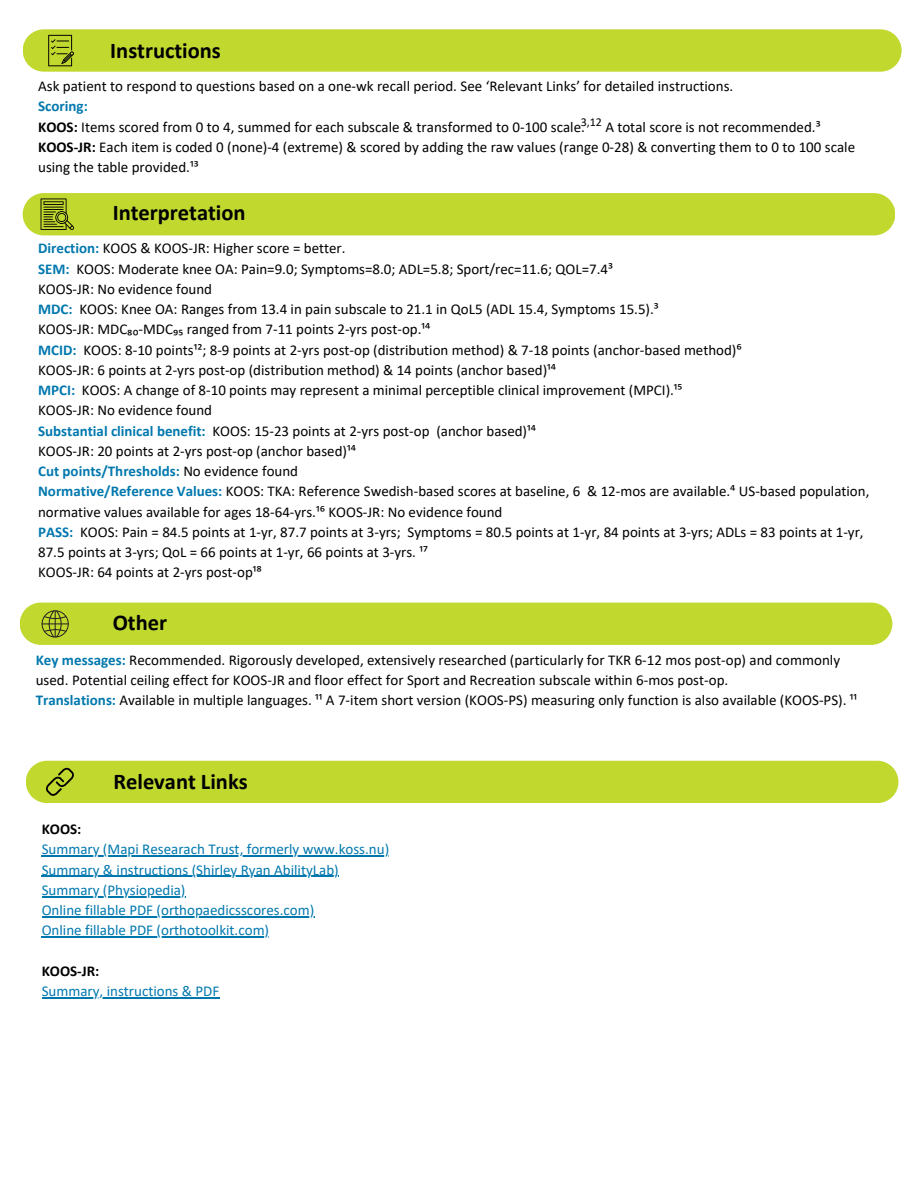
<style>
.page{position:relative;width:918px;height:1188px;background:#fff}
.page>*{position:absolute;margin:0;border:0;box-sizing:border-box;transform-origin:0 0}
.t1{font:700 22.5px "Calibri";color:#000}
.t2{font:15px/20.2px "Calibri";color:#000}
.t3{font:15px/20.2px "Calibri";color:#0078ae}
.t4{font:700 15px "Calibri";color:#000}
.t5{font:12px "Calibri";color:#000}
.s1{font-weight:700;color:#0078ae}
.s2{font-weight:700}
</style>
<div class="page">
<div style="left:20px;top:603px;width:872px;height:42px;background:#c1d82f"></div>
<div style="left:26px;top:761px;width:872px;height:42px;background:#c1d82f"></div>
<div style="left:23px;top:193px;width:872px;height:42px;background:#c1d82f"></div>
<div style="left:23px;top:29px;width:879px;height:43px;background:#c1d82f"></div>
<hr style="left:42px;top:856px;width:347px;height:1px;background:#0078ae">
<hr style="left:42px;top:876px;width:297px;height:1px;background:#0078ae">
<hr style="left:42px;top:896px;width:144px;height:1px;background:#0078ae">
<hr style="left:42px;top:916px;width:272px;height:1px;background:#0078ae">
<hr style="left:42px;top:937px;width:227px;height:1px;background:#0078ae">
<hr style="left:42px;top:997px;width:177px;height:1px;background:#0078ae">
<h2 class="t1" style="left:110px;top:41px;width:112px">Instructions</h2>
<p class="t2" style="left:38px;top:77px;width:697px">Ask patient to respond to questions based on a one-wk recall period. See ‘Relevant Links’ for detailed instructions.<br><span class="s1">Scoring:<br></span><span class="s2">KOOS:</span> Items scored from 0 to 4, summed for each subscale &amp; transformed to 0-100 scale.</p>
<h1 class="t5" style="left:581px;top:117px;width:23px">3,12</h1>
<p class="t2" style="left:38px;top:118px;width:819px;text-indent:567px">A total score is not recommended.³<br><span class="s2">KOOS-JR:</span> Each item is coded 0 (none)-4 (extreme) &amp; scored by adding the raw values (range 0-28) &amp; converting them to 0 to 100 scale using the table provided.¹³</p>
<h2 class="t1" style="left:113px;top:203px;width:134px">Interpretation</h2>
<p class="t2" style="left:38px;top:239px;width:833px"><span class="s1">Direction:</span> KOOS &amp; KOOS-JR: Higher score = better.<br><span class="s1">SEM:</span> KOOS: Moderate knee OA: Pain=9.0; Symptoms=8.0; ADL=5.8; Sport/rec=11.6; QOL=7.4³<br>KOOS-JR: No evidence found<br><span class="s1">MDC:</span> KOOS: Knee OA: Ranges from 13.4 in pain subscale to 21.1 in QoL5 (ADL 15.4, Symptoms 15.5).³<br>KOOS-JR: MDC₈₀-MDC₉₅ ranged from 7-11 points 2-yrs post-op.¹⁴<br><span class="s1">MCID:</span> KOOS: 8-10 points¹²; 8-9 points at 2-yrs post-op (distribution method) &amp; 7-18 points (anchor-based method)⁶<br>KOOS-JR: 6 points at 2-yrs post-op (distribution method) &amp; 14 points (anchor based)¹⁴<br><span class="s1">MPCI:</span> KOOS: A change of 8-10 points may represent a minimal perceptible clinical improvement (MPCI).¹⁵<br>KOOS-JR: No evidence found<br><span class="s1">Substantial clinical benefit:</span> KOOS: 15-23 points at 2-yrs post-op (anchor based)¹⁴<br>KOOS-JR: 20 points at 2-yrs post-op (anchor based)¹⁴<br><span class="s1">Cut points/Thresholds:</span> No evidence found<br><span class="s1">Normative/Reference Values:</span> KOOS: TKA: Reference Swedish-based scores at baseline, 6 &amp; 12-mos are available.⁴ US-based population, normative values available for ages 18-64-yrs.¹⁶ KOOS-JR: No evidence found<br><span class="s1">PASS:</span> KOOS: Pain = 84.5 points at 1-yr, 87.7 points at 3-yrs;</p>
<p class="t2" style="left:38px;top:523px;width:827px;text-indent:369px">Symptoms = 80.5 points at 1-yr, 84 points at 3-yrs; ADLs = 83 points at 1-yr,<br>87.5 points at 3-yrs; QoL = 66 points at 1-yr, 66 points at 3-yrs. ¹⁷<br>KOOS-JR: 64 points at 2-yrs post-op¹⁸</p>
<p class="t1" style="left:113px;top:613px;width:56px">Other</p>
<h1 class="t2" style="left:36px;top:651px;width:823px"><span class="s1">Key messages:</span> Recommended. Rigorously developed, extensively researched (particularly for TKR 6-12 mos post-op) and commonly used. Potential ceiling effect for KOOS-JR and floor effect for Sport and Recreation subscale within 6-mos post-op.<br><span class="s1">Translations:</span> Available in multiple languages. ¹¹ A 7-item short version (KOOS-PS) measuring only function is also available (KOOS-PS). ¹¹</h1>
<h1 class="t1" style="left:114px;top:772px;width:136px">Relevant Links</h1>
<h2 class="t4" style="left:42px;top:823px;width:41px">KOOS:</h2>
<p class="t3" style="left:42px;top:841px;width:349px">Summary (Mapi Researach Trust, formerly www.koss.nu)</p>
<h1 class="t3" style="left:42px;top:861px;width:299px">Summary &amp; instructions (Shirley Ryan AbilityLab)</h1>
<h2 class="t3" style="left:42px;top:881px;width:145px">Summary (Physiopedia)</h2>
<h2 class="t3" style="left:42px;top:901px;width:274px">Online fillable PDF (orthopaedicsscores.com)<br>Online fillable PDF (orthotoolkit.com)</h2>
<p class="t4" style="left:42px;top:965px;width:59px">KOOS-JR:</p>
<p class="t3" style="left:42px;top:982px;width:179px">Summary, instructions &amp; PDF</p>
</div>
